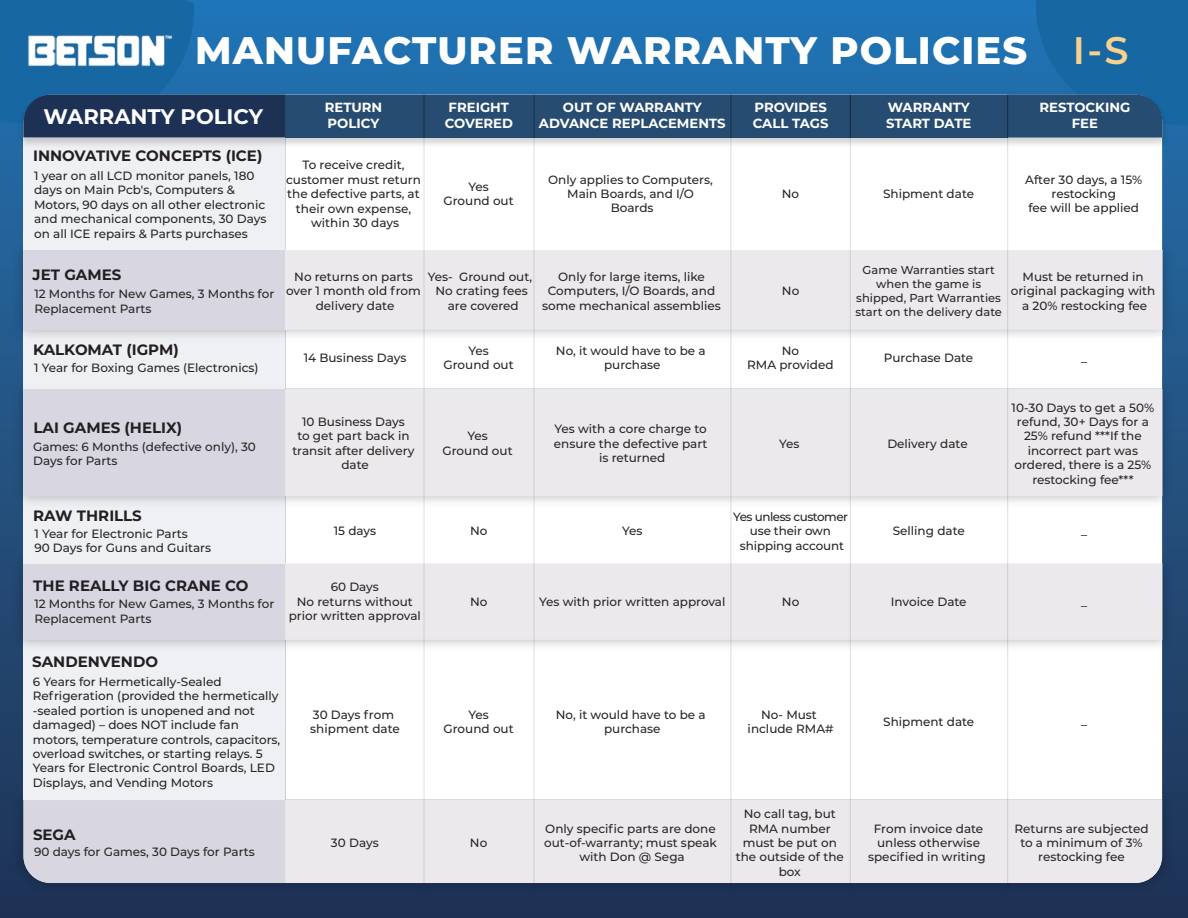
<style>
.page{position:relative;width:1188px;height:918px;background:#fff}
.page>*{position:absolute;margin:0;border:0;box-sizing:border-box;transform-origin:0 0}
.t1{font:800 38.4px "Montserrat";letter-spacing:.03em;color:#fff}
.t2{font:700 21.15px "Montserrat";color:#fff}
.t3{font:700 15px "Montserrat";color:#231f20}
.t4{font:700 13.2px/15.9px "Montserrat";color:#fff}
.t5{font:500 12px/14.4px "Montserrat";color:#262724;text-align:center}
.t6{font:500 11.85px/14.2px "Montserrat";letter-spacing:-.01em;color:#262724;text-align:center}
.t7{font:500 11.55px/13.8px "Montserrat";color:#262724;text-align:center}
.s1{font-weight:600;color:#f6d28e}
</style>
<div class="page">
<div style="left:0;top:0;width:1188px;height:918px;background:linear-gradient(to bottom,#2474b3,#213252)"></div>
<div style="left:8px;top:784px;width:1169px;height:115px;background:#1d3256"></div>
<div style="left:24px;top:800px;width:261px;height:83px;background:#d7d6e1"></div>
<div style="left:285px;top:800px;width:877px;height:83px;background:#ece9ed"></div>
<div style="left:24px;top:640px;width:261px;height:160px;background:#eef0f4"></div>
<svg style="left:285px;top:655px;width:877px;height:145px"></svg>
<img style="left:8px;top:548px;width:1169px;height:107px">
<div style="left:24px;top:563px;width:261px;height:77px;background:#d7d6e1"></div>
<div style="left:285px;top:564px;width:877px;height:76px;background:#ece9ed"></div>
<div style="left:24px;top:496px;width:261px;height:68px;background:#eef0f4"></div>
<svg style="left:285px;top:512px;width:877px;height:52px"></svg>
<img style="left:8px;top:373px;width:1170px;height:139px">
<div style="left:24px;top:389px;width:261px;height:107px;background:#d7d6e1"></div>
<div style="left:285px;top:389px;width:877px;height:107px;background:#ece9ed"></div>
<div style="left:24px;top:330px;width:261px;height:59px;background:#eef0f4"></div>
<svg style="left:285px;top:345px;width:877px;height:44px"></svg>
<img style="left:8px;top:234px;width:1170px;height:111px">
<div style="left:24px;top:250px;width:261px;height:80px;background:#d7d6e1"></div>
<div style="left:285px;top:250px;width:877px;height:80px;background:#ece9ed"></div>
<div style="left:24px;top:137px;width:261px;height:113px;background:#eef0f4"></div>
<svg style="left:285px;top:150px;width:877px;height:100px"></svg>
<img style="left:15px;top:89px;width:1156px;height:61px">
<div style="left:424px;top:95px;width:110px;height:42px;background:#274c71"></div>
<svg style="left:1008px;top:0;width:180px;height:137px;background:#1c6197"></svg>
<svg style="left:0;top:0;width:285px;height:137px;background:#2d6697"></svg>
<div style="left:285px;top:95px;width:139px;height:42px;background:#274c71"></div>
<div style="left:731px;top:95px;width:119px;height:42px;background:#274c71"></div>
<div style="left:534px;top:95px;width:197px;height:42px;background:#274c71"></div>
<div style="left:850px;top:95px;width:158px;height:42px;background:#274c71"></div>
<hr style="left:423px;top:95px;width:2px;height:42px;background:#231f20">
<hr style="left:533px;top:95px;width:2px;height:42px;background:#231f20">
<hr style="left:730px;top:95px;width:1px;height:42px;background:#231f20">
<hr style="left:850px;top:95px;width:1px;height:42px;background:#231f20">
<hr style="left:1007px;top:95px;width:1px;height:42px;background:#231f20">
<hr style="left:423px;top:136px;width:2px;height:758px;background:#231f20">
<hr style="left:533px;top:136px;width:2px;height:758px;background:#231f20">
<hr style="left:730px;top:136px;width:1px;height:758px;background:#231f20">
<hr style="left:850px;top:136px;width:1px;height:758px;background:#231f20">
<hr style="left:1007px;top:136px;width:1px;height:758px;background:#231f20">
<h1 class="t1" style="left:195px;top:29px;width:935px">MANUFACTURER WARRANTY POLICIES <span class="s1">I-S</span></h1>
<h2 class="t2" style="left:44px;top:108px;width:221px">WARRANTY POLICY</h2>
<p class="t4" style="left:325px;top:101px;width:59px">RETURN<br>POLICY</p>
<p class="t4" style="left:445px;top:101px;width:70px;text-align:center">FREIGHT<br>COVERED</p>
<p class="t4" style="left:539px;top:101px;width:188px;text-align:center">OUT OF WARRANTY<br>ADVANCE REPLACEMENTS</p>
<p class="t4" style="left:753px;top:101px;width:77px">PROVIDES<br>CALL TAGS</p>
<p class="t4" style="left:886px;top:101px;width:87px">WARRANTY<br>START DATE</p>
<p class="t4" style="left:1039px;top:101px;width:92px;text-align:center">RESTOCKING<br>FEE</p>
<p class="t3" style="left:33px;top:150px;width:231px">INNOVATIVE CONCEPTS (ICE)</p>
<p class="t5" style="left:34px;top:169px;width:234px;text-align:left">1 year on all LCD monitor panels, 180 days on Main Pcb's, Computers &amp; Motors, 90 days on all other electronic and mechanical components, 30 Days on all ICE repairs &amp; Parts purchases</p>
<p class="t5" style="left:548px;top:173px;width:166px">Only applies to Computers,<br>Main Boards, and I/O<br>Boards</p>
<p class="t5" style="left:286px;top:158px;width:136px">To receive credit, customer must return the defective parts, at their own expense, within 30 days</p>
<p class="t5" style="left:444px;top:180px;width:72px">Yes<br>Ground out</p>
<p class="t3" style="left:33px;top:269px;width:90px">JET GAMES</p>
<p class="t5" style="left:34px;top:287px;width:241px;text-align:left">12 Months for New Games, 3 Months for<br>Replacement Parts</p>
<p class="t3" style="left:33px;top:344px;width:147px">KALKOMAT (IGPM)</p>
<p class="t5" style="left:34px;top:361px;width:226px">1 Year for Boxing Games (Electronics)</p>
<p class="t5" style="left:286px;top:270px;width:136px">No returns on parts over 1 month old from delivery date</p>
<p class="t5" style="left:428px;top:270px;width:106px">Yes- Ground out,<br>No crating fees are covered</p>
<p class="t5" style="left:542px;top:270px;width:180px">Only for large items, like<br>Computers, I/O Boards, and some mechanical assemblies</p>
<p class="t5" style="left:304px;top:351px;width:104px">14 Business Days</p>
<p class="t5" style="left:444px;top:344px;width:72px">Yes<br>Ground out</p>
<p class="t5" style="left:556px;top:344px;width:151px">No, it would have to be a purchase</p>
<p class="t3" style="left:34px;top:422px;width:150px">LAI GAMES (HELIX)</p>
<p class="t5" style="left:33px;top:440px;width:224px;text-align:left">Games: 6 Months (defective only), 30<br>Days for Parts</p>
<p class="t5" style="left:292px;top:415px;width:124px">10 Business Days<br>to get part back in transit after delivery date</p>
<p class="t5" style="left:443px;top:429px;width:72px">Yes<br>Ground out</p>
<p class="t5" style="left:554px;top:422px;width:155px">Yes with a core charge to ensure the defective part is returned</p>
<p class="t3" style="left:33px;top:510px;width:110px">RAW THRILLS</p>
<p class="t5" style="left:34px;top:527px;width:178px;text-align:left">1 Year for Electronic Parts<br>90 Days for Guns and Guitars</p>
<p class="t5" style="left:622px;top:524px;width:22px">Yes</p>
<p class="t5" style="left:334px;top:524px;width:44px">15 days</p>
<p class="t5" style="left:470px;top:524px;width:19px">No</p>
<p class="t5" style="left:782px;top:187px;width:19px">No</p>
<p class="t5" style="left:883px;top:187px;width:93px">Shipment date</p>
<p class="t5" style="left:1025px;top:173px;width:118px">After 30 days, a 15% restocking<br>fee will be applied</p>
<p class="t5" style="left:782px;top:284px;width:19px">No</p>
<p class="t7" style="left:855px;top:264px;width:148px">Game Warranties start when the game is shipped, Part Warranties start on the delivery date</p>
<p class="t5" style="left:1011px;top:270px;width:146px">Must be returned in original packaging with a 20% restocking fee</p>
<p class="t5" style="left:747px;top:344px;width:88px">No<br>RMA provided</p>
<p class="t5" style="left:884px;top:351px;width:91px">Purchase Date</p>
<p class="t5" style="left:779px;top:437px;width:22px">Yes</p>
<p class="t5" style="left:887px;top:437px;width:82px">Delivery date</p>
<p class="t6" style="left:733px;top:510px;width:116px">Yes unless customer use their own shipping account</p>
<p class="t5" style="left:893px;top:524px;width:74px">Selling date</p>
<p class="t5" style="left:1081px;top:351px;width:7px">_</p>
<p class="t5" style="left:1012px;top:401px;width:144px">10-30 Days to get a 50% refund, 30+ Days for a<br>25% refund ***If the incorrect part was ordered, there is a 25% restocking fee***</p>
<p class="t5" style="left:1081px;top:524px;width:7px">_</p>
<p class="t3" style="left:33px;top:580px;width:217px">THE REALLY BIG CRANE CO</p>
<p class="t5" style="left:34px;top:597px;width:241px;text-align:left">12 Months for New Games, 3 Months for<br>Replacement Parts</p>
<p class="t5" style="left:539px;top:595px;width:188px">Yes with prior written approval</p>
<p class="t5" style="left:782px;top:595px;width:19px">No</p>
<p class="t5" style="left:891px;top:595px;width:77px">Invoice Date</p>
<p class="t5" style="left:289px;top:580px;width:134px">60 Days<br>No returns without prior written approval</p>
<p class="t5" style="left:470px;top:595px;width:19px">No</p>
<p class="t3" style="left:32px;top:656px;width:127px">SANDENVENDO</p>
<p class="t5" style="left:33px;top:675px;width:249px;text-align:left">6 Years for Hermetically-Sealed Refrigeration (provided the hermetically -sealed portion is unopened and not damaged) – does NOT include fan motors, temperature controls, capacitors, overload switches, or starting relays. 5<br>Years for Electronic Control Boards, LED Displays, and Vending Motors</p>
<p class="t5" style="left:310px;top:707px;width:91px;text-align:left">30 Days from shipment date</p>
<p class="t5" style="left:444px;top:707px;width:72px">Yes<br>Ground out</p>
<p class="t5" style="left:556px;top:707px;width:151px">No, it would have to be a purchase</p>
<p class="t5" style="left:748px;top:707px;width:87px">No- Must include RMA#</p>
<p class="t5" style="left:883px;top:715px;width:93px">Shipment date</p>
<p class="t5" style="left:1081px;top:595px;width:7px">_</p>
<p class="t5" style="left:1081px;top:714px;width:7px">_</p>
<p class="t3" style="left:33px;top:829px;width:44px">SEGA</p>
<p class="t5" style="left:34px;top:845px;width:222px">90 days for Games, 30 Days for Parts</p>
<p class="t5" style="left:331px;top:836px;width:49px">30 Days</p>
<p class="t5" style="left:470px;top:836px;width:19px">No</p>
<p class="t5" style="left:544px;top:821px;width:174px">Only specific parts are done out-of-warranty; must speak with Don @ Sega</p>
<p class="t5" style="left:736px;top:807px;width:110px">No call tag, but<br>RMA number must be put on the outside of the box</p>
<p class="t5" style="left:868px;top:821px;width:119px">From invoice date unless otherwise specified in writing</p>
<p class="t5" style="left:1014px;top:821px;width:136px">Returns are subjected to a minimum of 3% restocking fee</p>
</div>
